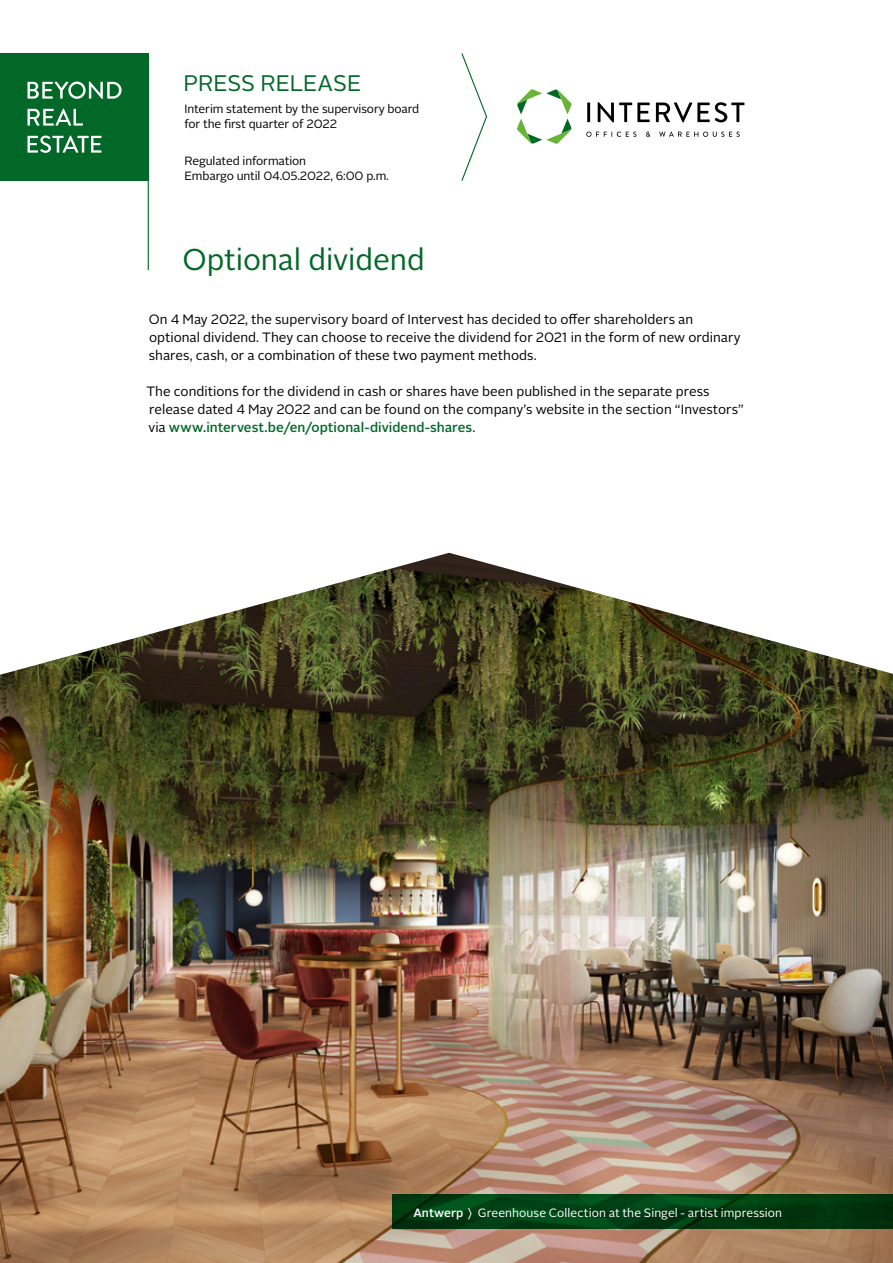
<style>
.page{position:relative;width:893px;height:1263px;background:#fff}
.page>*{position:absolute;margin:0;border:0;box-sizing:border-box;transform-origin:0 0}
.t1{font:30px "Alright Sans";letter-spacing:-.005em;color:#026827}
.t2{font:22.5px "Alright Sans";letter-spacing:-.005em;color:#026827}
.t3{font:13.5px/18px "Alright Sans";color:#000}
.t4{font:12px/15px "Alright Sans";letter-spacing:-.01em;color:#000}
.t5{font:12px "Alright Sans";letter-spacing:.005em;color:#fff}
.s1{font-weight:500;color:#026827}
.s2{font-weight:500}
</style>
<div class="page">
<svg style="left:517px;top:89px;width:55px;height:55px"></svg>
<svg style="left:586px;top:132px;width:50px;height:5px"></svg>
<svg style="left:646px;top:132px;width:4px;height:5px"></svg>
<svg style="left:659px;top:132px;width:81px;height:5px"></svg>
<hr style="left:587px;top:103px;width:3px;height:19px;background:#000">
<svg style="left:598px;top:102px;width:52px;height:20px"></svg>
<svg style="left:656px;top:102px;width:88px;height:20px"></svg>
<div style="left:0;top:53px;width:149px;height:128px;background:#026827"></div>
<svg style="left:28px;top:136px;width:74px;height:17px"></svg>
<svg style="left:28px;top:109px;width:55px;height:17px"></svg>
<svg style="left:28px;top:82px;width:94px;height:17px"></svg>
<svg style="left:461px;top:53px;width:27px;height:128px"></svg>
<hr style="left:148px;top:181px;width:1px;height:89px;background:#026827">
<img style="left:0;top:553px;width:893px;height:710px">
<svg style="left:393px;top:1195px;width:500px;height:34px;background:#003d12"></svg>
<h2 class="t2" style="left:184px;top:68px;width:179px">PRESS RELEASE</h2>
<p class="t4" style="left:184px;top:102px;width:236px">Interim statement by the supervisory board for the first quarter of 2022</p>
<p class="t4" style="left:184px;top:154px;width:206px">Regulated information<br>Embargo until 04.05.2022, 6:00 p.m.</p>
<h1 class="t1" style="left:182px;top:239px;width:244px">Optional dividend</h1>
<p class="t3" style="left:149px;top:311px;width:593px">On 4 May 2022, the supervisory board of Intervest has decided to offer shareholders an optional dividend. They can choose to receive the dividend for 2021 in the form of new ordinary shares, cash, or a combination of these two payment methods.</p>
<p class="t3" style="left:146px;top:383px;width:599px">The conditions for the dividend in cash or shares have been published in the separate press release dated 4 May 2022 and can be found on the company’s website in the section “Investors” via <span class="s1">www.intervest.be/en/optional-dividend-shares</span>.</p>
<p class="t5" style="left:413px;top:1204px;width:370px"><span class="s2">Antwerp</span> 〉 Greenhouse Collection at the Singel - artist impression</p>
</div>
